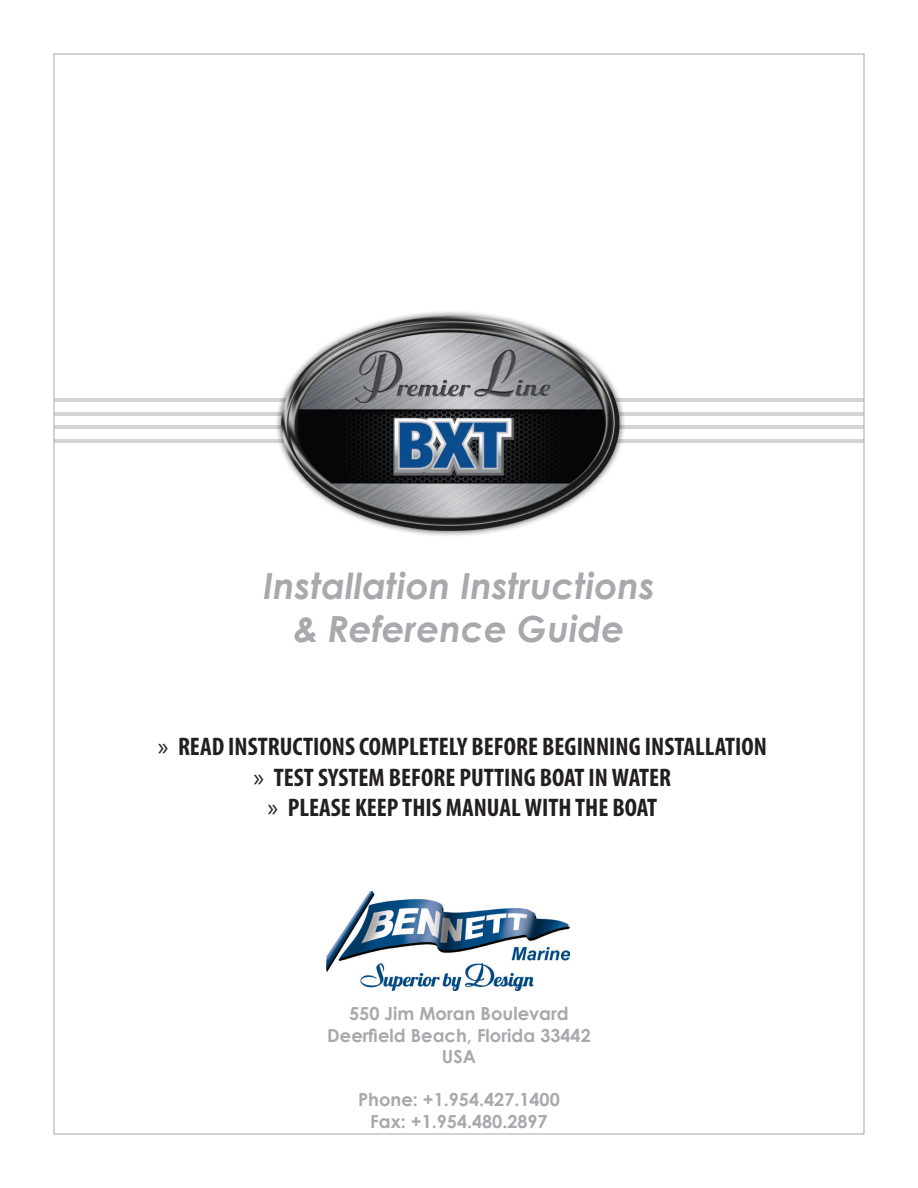
<style>
.page{position:relative;width:918px;height:1188px;background:#fff}
.page>*{position:absolute;margin:0;border:0;box-sizing:border-box;transform-origin:0 0}
.t1{font:italic 700 36px/43.2px "Century Gothic";color:#a8a9ad;text-align:center}
.t2{font:700 condensed 25.5px "Myriad Pro";color:#231f20}
.t3{font:700 18px/21.6px "Century Gothic";color:#a8a9ad;text-align:center}
.s1{font-weight:400;font-stretch:normal}
</style>
<div class="page">
<hr style="left:54px;top:399px;width:810px;height:3px;background:#a8a9ad">
<hr style="left:54px;top:412px;width:810px;height:4px;background:#d3d4d6">
<hr style="left:54px;top:426px;width:810px;height:3px;background:#a8a9ad">
<hr style="left:54px;top:439px;width:810px;height:3px;background:#a8a9ad">
<img style="left:276px;top:311px;width:351px;height:225px">
<img style="left:327px;top:891px;width:243px;height:100px">
<p class="t1" style="left:263px;top:563px;width:393px">Installation Instructions &amp; Reference Guide</p>
<p class="t2" style="left:158px;top:733px;width:611px"><span class="s1">»</span> READ INSTRUCTIONS COMPLETELY BEFORE BEGINNING INSTALLATION</p>
<p class="t2" style="left:254px;top:763px;width:419px"><span class="s1">»</span> TEST SYSTEM BEFORE PUTTING BOAT IN WATER</p>
<p class="t2" style="left:268px;top:794px;width:391px"><span class="s1">»</span> PLEASE KEEP THIS MANUAL WITH THE BOAT</p>
<p class="t3" style="left:349px;top:1002px;width:221px">550 Jim Moran Boulevard</p>
<p class="t3" style="left:327px;top:1024px;width:265px">Deerfield Beach, Florida 33442<br>USA</p>
<p class="t3" style="left:358px;top:1089px;width:203px">Phone: +1.954.427.1400</p>
<p class="t3" style="left:370px;top:1110px;width:179px">Fax: +1.954.480.2897</p>
</div>
